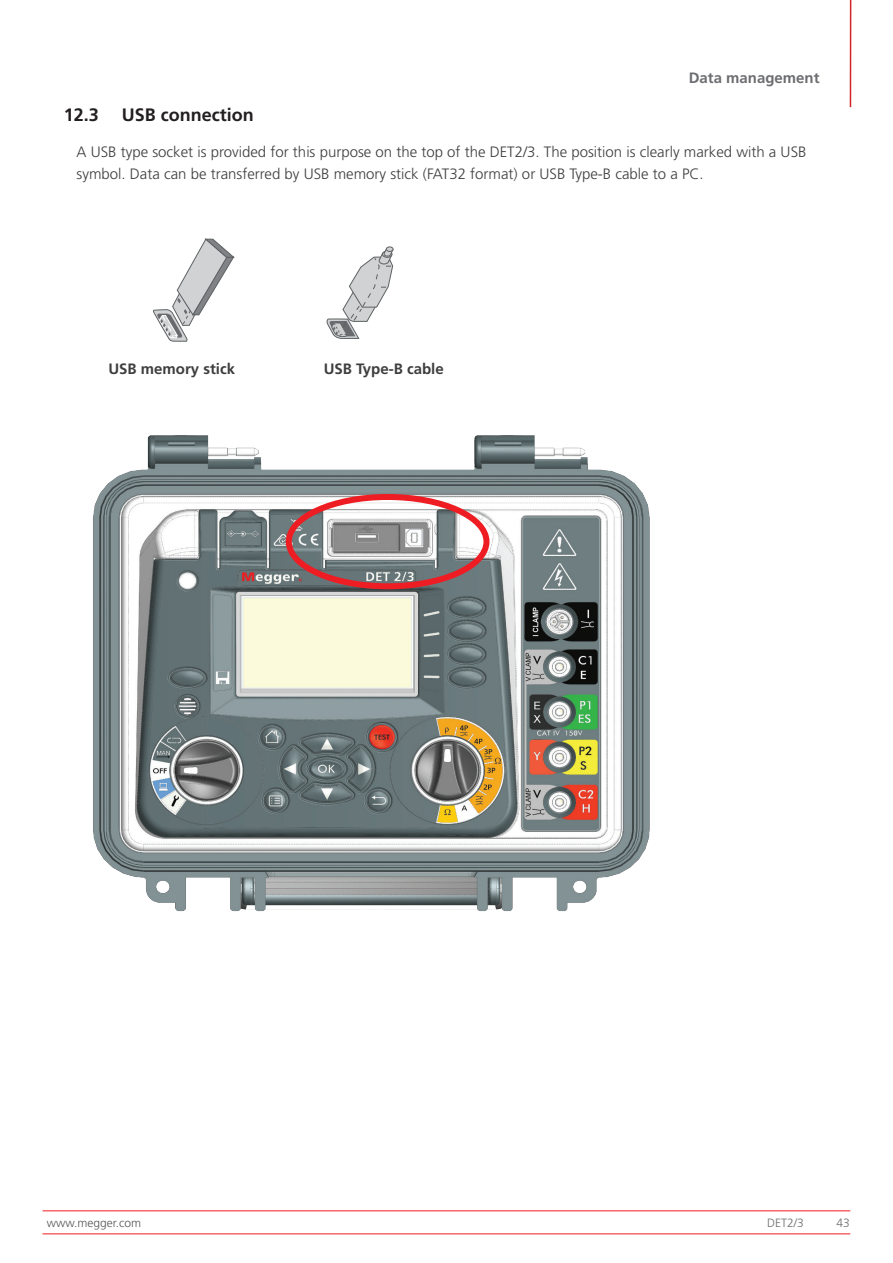
<style>
.page{position:relative;width:893px;height:1263px;background:#fff}
.page>*{position:absolute;margin:0;border:0;box-sizing:border-box;transform-origin:0 0}
.t1{font:700 18px "Frutiger LT Pro";color:#231f20}
.t2{font:300 15px/22.5px "Frutiger LT Pro";color:#3e3e3f}
.t3{font:700 15px "Frutiger LT Pro";color:#3e3e3f}
.t4{font:700 15px "Frutiger LT Pro";color:#6c6d70}
.t5{font:300 12px "Frutiger LT Pro";color:#57585a}
.t6{font:300 12px "Frutiger LT Pro";color:#6c6d70}
</style>
<div class="page">
<hr style="left:43px;top:1210px;width:807px;height:1px;background:#ee1d23">
<hr style="left:43px;top:1233px;width:807px;height:1px;background:#ee1d23">
<hr style="left:850px;top:0;width:1px;height:107px;background:#d1232a">
<img style="left:93px;top:435px;width:557px;height:477px">
<svg style="left:326px;top:247px;width:67px;height:92px"></svg>
<svg style="left:153px;top:239px;width:81px;height:102px"></svg>
<div style="left:286px;top:494px;width:203px;height:95px;border:6px solid #ee1d23;border-radius:50%"></div>
<p class="t4" style="left:689px;top:68px;width:132px">Data management</p>
<p class="t1" style="left:64px;top:104px;width:37px">12.3</p>
<p class="t1" style="left:122px;top:104px;width:133px">USB connection</p>
<p class="t2" style="left:77px;top:140px;width:731px">A USB type socket is provided for this purpose on the top of the DET2/3. The position is clearly marked with a USB symbol. Data can be transferred by USB memory stick (FAT32 format) or USB Type-B cable to a PC.</p>
<p class="t3" style="left:108px;top:359px;width:128px">USB memory stick</p>
<p class="t3" style="left:324px;top:359px;width:122px">USB Type-B cable</p>
<p class="t5" style="left:47px;top:1216px;width:96px">www.megger.com</p>
<p class="t6" style="left:767px;top:1216px;width:38px">DET2/3</p>
<p class="t6" style="left:837px;top:1216px;width:15px">43</p>
</div>
